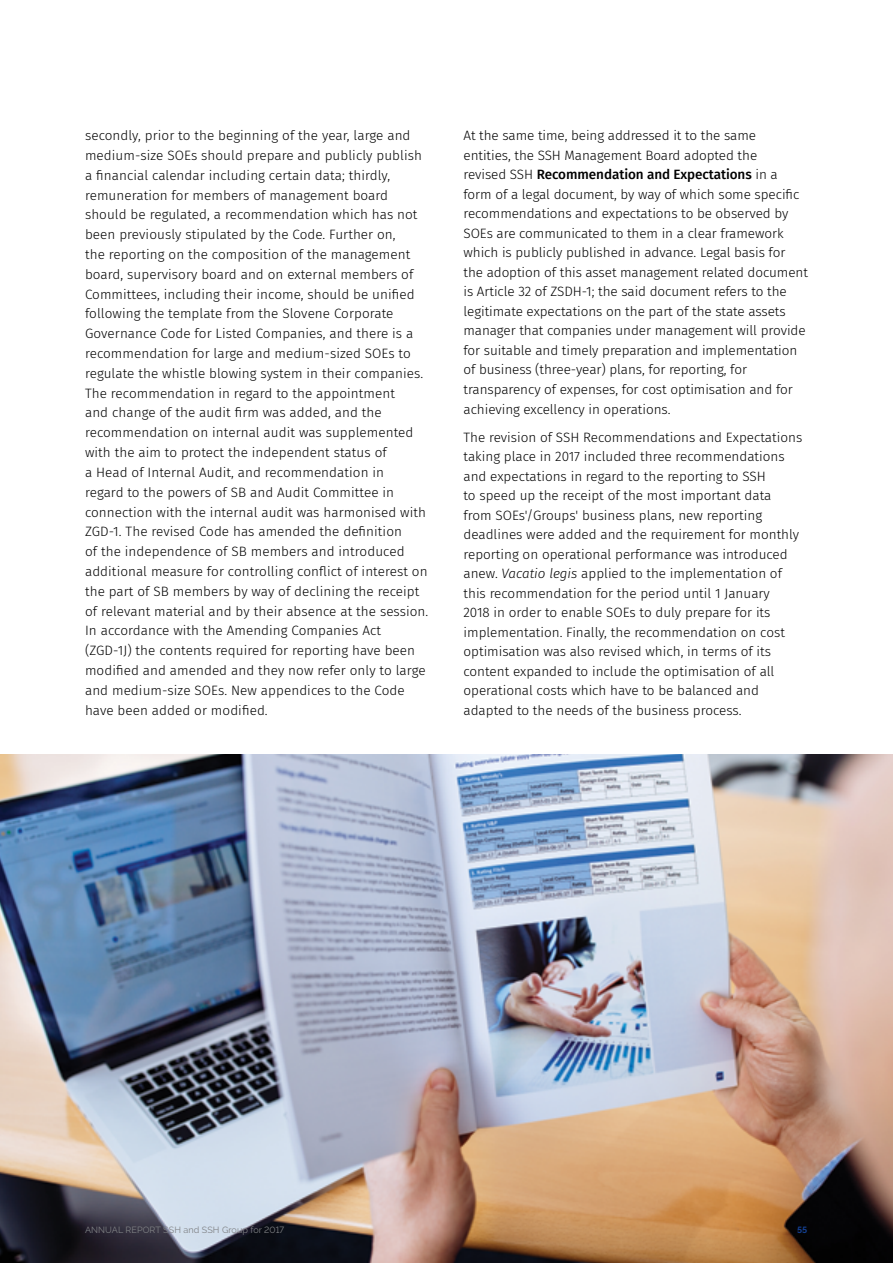
<style>
.page{position:relative;width:893px;height:1263px;background:#fff}
.page>*{position:absolute;margin:0;border:0;box-sizing:border-box;transform-origin:0 0}
.t1{font:300 13.5px/19.8px "Fira Sans";color:#000}
.t2{font:9px "Raleway";letter-spacing:.01em;color:#808285}
.t3{font:700 9px "Raleway";color:#143f90}
.s1{font-weight:500}
.s2{font-style:italic}
</style>
<div class="page">
<img style="left:0;top:754px;width:893px;height:509px">
<p class="t1" style="left:85px;top:126px;width:345px">secondly, prior to the beginning of the year, large and medium-size SOEs should prepare and publicly publish a financial calendar including certain data; thirdly, remuneration for members of management board should be regulated, a recommendation which has not been previously stipulated by the Code. Further on,<br>the reporting on the composition of the management board, supervisory board and on external members of Committees, including their income, should be unified following the template from the Slovene Corporate Governance Code for Listed Companies, and there is a recommendation for large and medium-sized SOEs to regulate the whistle blowing system in their companies.<br>The recommendation in regard to the appointment<br>and change of the audit firm was added, and the recommendation on internal audit was supplemented with the aim to protect the independent status of<br>a Head of Internal Audit, and recommendation in<br>regard to the powers of SB and Audit Committee in connection with the internal audit was harmonised with ZGD-1. The revised Code has amended the definition<br>of the independence of SB members and introduced additional measure for controlling conflict of interest on the part of SB members by way of declining the receipt of relevant material and by their absence at the session.<br>In accordance with the Amending Companies Act (ZGD-1J) the contents required for reporting have been modified and amended and they now refer only to large and medium-size SOEs. New appendices to the Code have been added or modified.</p>
<p class="t1" style="left:463px;top:126px;width:346px">At the same time, being addressed it to the same<br>entities, the SSH Management Board adopted the<br>revised SSH <span class="s1">Recommendation and Expectations</span> in a form of a legal document, by way of which some specific recommendations and expectations to be observed by SOEs are communicated to them in a clear framework which is publicly published in advance. Legal basis for the adoption of this asset management related document is Article 32 of ZSDH-1; the said document refers to the legitimate expectations on the part of the state assets manager that companies under management will provide for suitable and timely preparation and implementation of business (three-year) plans, for reporting, for transparency of expenses, for cost optimisation and for achieving excellency in operations.</p>
<p class="t1" style="left:463px;top:427px;width:340px">The revision of SSH Recommendations and Expectations taking place in 2017 included three recommendations and expectations in regard to the reporting to SSH<br>to speed up the receipt of the most important data from SOEs'/Groups' business plans, new reporting deadlines were added and the requirement for monthly reporting on operational performance was introduced anew. <span class="s2">Vacatio legis</span> applied to the implementation of this recommendation for the period until 1 January<br>2018 in order to enable SOEs to duly prepare for its implementation. Finally, the recommendation on cost optimisation was also revised which, in terms of its content expanded to include the optimisation of all operational costs which have to be balanced and adapted to the needs of the business process.</p>
<p class="t2" style="left:85px;top:1225px;width:201px">ANNUAL REPORT SSH and SSH Group for 2017</p>
<p class="t3" style="left:797px;top:1225px;width:12px">55</p>
</div>
